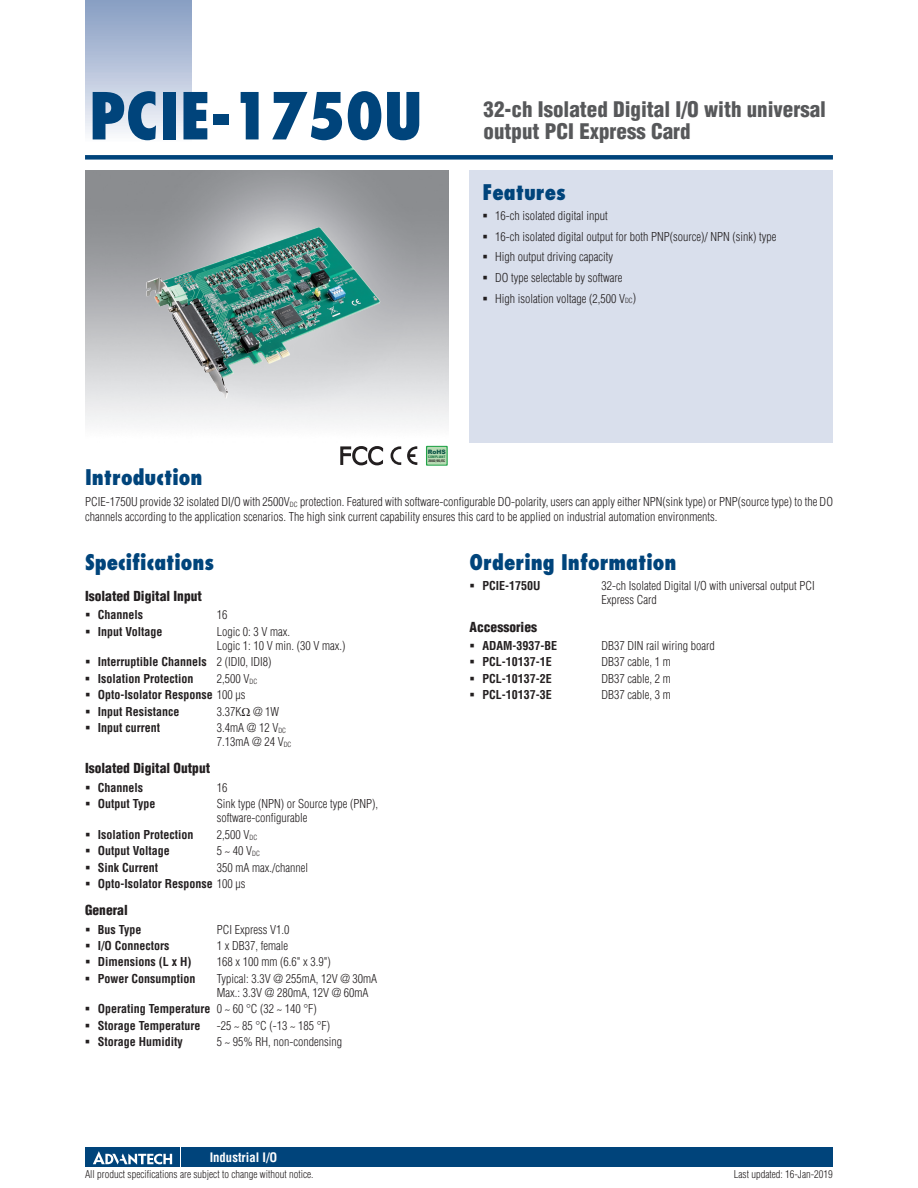
<style>
.page{position:relative;width:918px;height:1188px;background:#fff}
.page>*{position:absolute;margin:0;border:0;box-sizing:border-box;transform-origin:0 0}
.t1{font:800 condensed 63px "Futura";color:#00447b}
.t2{font:900 condensed 21px/22.5px "Helvetica";color:#57585a}
.t3{font:800 condensed 21px "Futura";color:#00447b}
.t4{font:900 condensed 13.5px "Helvetica";color:#231f20}
.t5{font:700 condensed 12.75px "Helvetica";color:#fff}
.t6{font:300 condensed 12px/14.2px "Helvetica";color:#231f20}
.t7{font:700 condensed 12px/16.4px "Helvetica";color:#231f20}
.t8{font:300 condensed 10.5px "Helvetica";color:#231f20}
.t9{font:900 6px "Arial";color:#0c5447}
.t10{font:700 condensed 3.3px "Helvetica";color:#231f20;scale:1.11 1}
.t11{font:700 condensed 3.3px "Helvetica";color:#0c6a39;scale:1.05 1}
.s1{font-weight:300}
.s2{font-family:"Times New Roman";font-weight:400;font-stretch:normal}
.s3{font-weight:700}
</style>
<div class="page">
<div style="left:85px;top:155px;width:748px;height:5px;background:#00447b"></div>
<div style="left:85px;top:0;width:106px;height:143px;background:linear-gradient(to bottom,#849bc1,#f9fafc)"></div>
<div style="left:182px;top:1147px;width:651px;height:20px;background:#00447b"></div>
<div style="left:85px;top:1147px;width:95px;height:20px;background:#00447b"></div>
<svg style="left:93px;top:1151px;width:79px;height:14px"></svg>
<div style="left:470px;top:170px;width:363px;height:272px;background:#d9dfec"></div>
<img style="left:110px;top:190px;width:305px;height:229px">
<svg style="left:426px;top:446px;width:22px;height:20px"></svg>
<div style="left:427px;top:447px;width:20px;height:18px;background:#b8dbb4"></div>
<svg style="left:391px;top:446px;width:10px;height:19px"></svg>
<svg style="left:407px;top:446px;width:10px;height:19px"></svg>
<svg style="left:340px;top:446px;width:43px;height:20px"></svg>
<h1 class="t1" style="left:89px;top:77px;width:335px">PCIE-1750U</h1>
<h2 class="t2" style="left:484px;top:98px;width:344px">32-ch Isolated Digital I/O with universal output PCI Express Card</h2>
<h2 class="t3" style="left:482px;top:179px;width:85px">Features</h2>
<p class="t6" style="left:495px;top:205px;width:283px;line-height:20.7px">16-ch isolated digital input<br>16-ch isolated digital output for both PNP(source)/ NPN (sink) type High output driving capacity<br>DO type selectable by software<br>High isolation voltage (2,500 V<sub>DC</sub>)</p>
<p class="t9" style="left:428px;top:447px;width:19px">RoHS</p>
<p class="t11" style="left:428px;top:455px;width:18px">COMPLIANT</p>
<p class="t10" style="left:428px;top:459px;width:17px">2002/95/EC</p>
<h2 class="t3" style="left:85px;top:464px;width:119px">Introduction</h2>
<p class="t6" style="left:85px;top:494px;width:749px;line-height:15px">PCIE-1750U provide 32 isolated DI/O with 2500V<sub>DC</sub> protection. Featured with software-configurable DO-polarity, users can apply either NPN(sink type) or PNP(source type) to the DO channels according to the application scenarios. The high sink current capability ensures this card to be applied on industrial automation environments.</p>
<h2 class="t3" style="left:85px;top:549px;width:131px">Specifications</h2>
<p class="t4" style="left:85px;top:588px;width:119px">Isolated Digital Input</p>
<p class="t7" style="left:98px;top:607px;width:47px">Channels</p>
<p class="t6" style="left:217px;top:608px;width:12px">16</p>
<p class="t7" style="left:98px;top:623px;width:66px">Input Voltage</p>
<p class="t6" style="left:217px;top:624px;width:130px">Logic 0: 3 V max.<br>Logic 1: 10 V min. (30 V max.)</p>
<p class="t7" style="left:98px;top:654px;width:175px">Interruptible Channels <span class="s1">2 (IDI0, IDI8)<br></span>Isolation Protection</p>
<p class="t7" style="left:98px;top:670px;width:161px;text-indent:119px"><span class="s1">2,500 V</span><sub>DC<br></sub>Opto-Isolator Response <span class="s1">100 μs<br></span>Input Resistance</p>
<p class="t6" style="left:217px;top:704px;width:64px">3.37K<span class="s2">Ω</span> @ 1W</p>
<p class="t7" style="left:98px;top:719px;width:64px">Input current</p>
<p class="t6" style="left:217px;top:720px;width:76px">3.4mA @ 12 V<sub>DC<br></sub>7.13mA @ 24 V<sub>DC</sub></p>
<p class="t4" style="left:85px;top:760px;width:127px">Isolated Digital Output</p>
<p class="t7" style="left:98px;top:779px;width:47px">Channels</p>
<p class="t6" style="left:217px;top:780px;width:12px">16</p>
<p class="t7" style="left:98px;top:796px;width:59px">Output Type</p>
<p class="t6" style="left:217px;top:797px;width:163px">Sink type (NPN) or Source type (PNP), software-configurable</p>
<p class="t7" style="left:98px;top:826px;width:97px">Isolation Protection</p>
<p class="t6" style="left:217px;top:827px;width:42px">2,500 V<sub>DC</sub></p>
<p class="t7" style="left:98px;top:843px;width:74px">Output Voltage</p>
<p class="t6" style="left:217px;top:844px;width:45px">5 ~ 40 V<sub>DC</sub></p>
<p class="t7" style="left:98px;top:859px;width:62px">Sink Current</p>
<p class="t6" style="left:98px;top:859px;width:212px;line-height:16.4px;text-indent:119px">350 mA max./channel<br><span class="s3">Opto-Isolator Response</span> 100 µs</p>
<p class="t4" style="left:85px;top:902px;width:44px">General</p>
<p class="t7" style="left:98px;top:921px;width:45px">Bus Type</p>
<p class="t6" style="left:217px;top:922px;width:74px">PCI Express V1.0</p>
<p class="t7" style="left:98px;top:937px;width:73px">I/O Connectors</p>
<p class="t6" style="left:217px;top:938px;width:73px">1 x DB37, female</p>
<p class="t7" style="left:98px;top:954px;width:95px">Dimensions (L x H)</p>
<p class="t6" style="left:217px;top:955px;width:116px">168 x 100 mm (6.6" x 3.9")</p>
<p class="t7" style="left:98px;top:970px;width:99px">Power Consumption</p>
<p class="t6" style="left:217px;top:971px;width:162px">Typical: 3.3V @ 255mA, 12V @ 30mA<br>Max.: 3.3V @ 280mA, 12V @ 60mA</p>
<p class="t7" style="left:98px;top:1001px;width:221px">Operating Temperature <span class="s1">0 ~ 60 °C (32 ~ 140 °F)<br></span>Storage Temperature</p>
<p class="t6" style="left:217px;top:1018px;width:115px">-25 ~ 85 °C (-13 ~ 185 °F)</p>
<p class="t7" style="left:98px;top:1033px;width:87px">Storage Humidity</p>
<p class="t6" style="left:217px;top:1035px;width:127px">5 ~ 95% RH, non-condensing</p>
<p class="t5" style="left:210px;top:1150px;width:69px">Industrial I/O</p>
<h2 class="t3" style="left:470px;top:549px;width:208px">Ordering Information</h2>
<p class="t7" style="left:482px;top:578px;width:60px">PCIE-1750U</p>
<p class="t6" style="left:601px;top:579px;width:215px">32-ch Isolated Digital I/O with universal output PCI<br>Express Card</p>
<p class="t4" style="left:470px;top:618px;width:69px">Accessories</p>
<p class="t7" style="left:482px;top:637px;width:76px">ADAM-3937-BE</p>
<p class="t6" style="left:601px;top:639px;width:115px">DB37 DIN rail wiring board</p>
<p class="t7" style="left:482px;top:654px;width:71px">PCL-10137-1E</p>
<p class="t6" style="left:601px;top:655px;width:71px">DB37 cable, 1 m</p>
<p class="t7" style="left:482px;top:670px;width:71px">PCL-10137-2E</p>
<p class="t6" style="left:601px;top:671px;width:71px">DB37 cable, 2 m</p>
<p class="t7" style="left:482px;top:687px;width:71px">PCL-10137-3E</p>
<p class="t6" style="left:601px;top:688px;width:71px">DB37 cable, 3 m</p>
<p class="t8" style="left:85px;top:1168px;width:230px">All product specifications are subject to change without notice.</p>
<p class="t8" style="left:734px;top:1168px;width:101px">Last updated: 16-Jan-2019</p>
</div>
